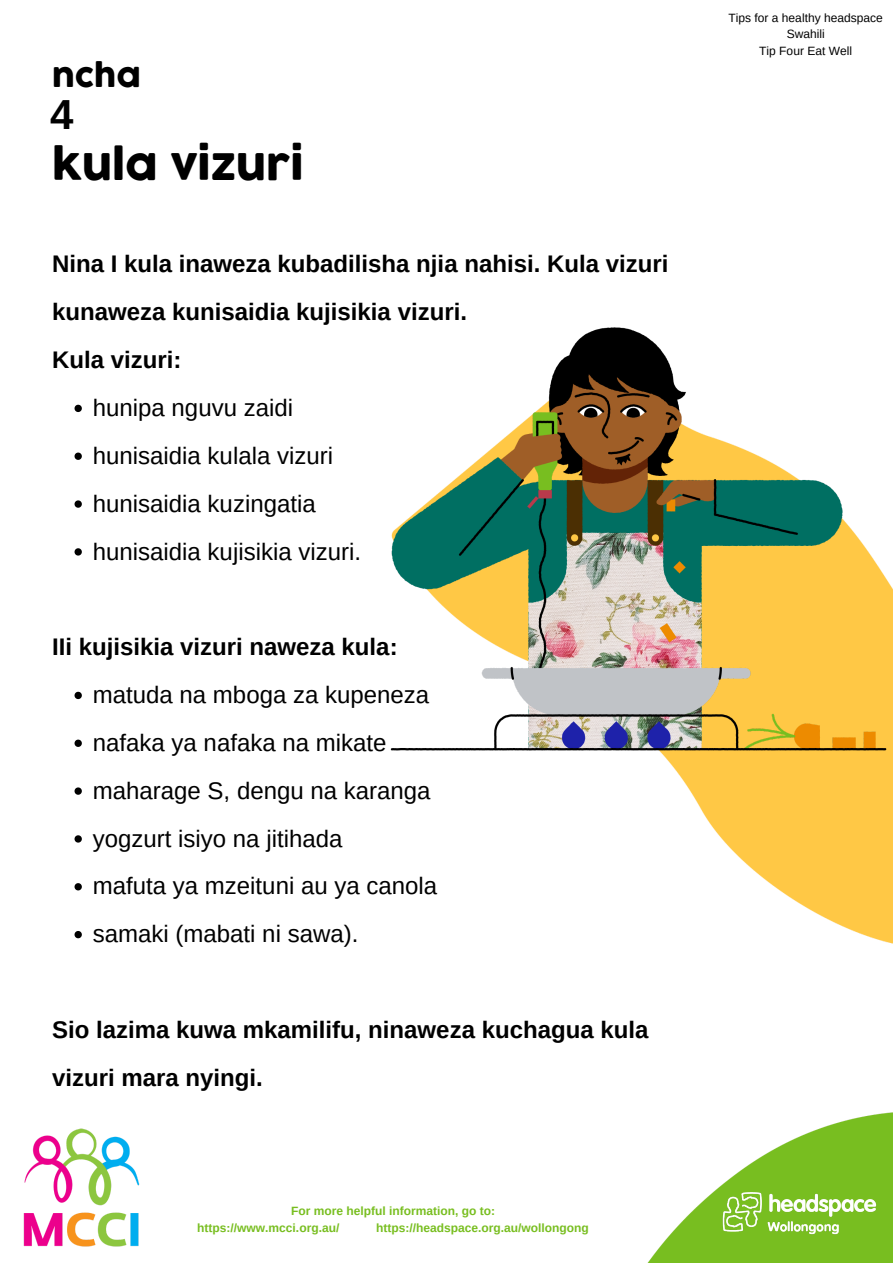
<style>
.page{position:relative;width:893px;height:1263px;background:#fff}
.page>*{position:absolute;margin:0;border:0;box-sizing:border-box;transform-origin:0 0}
.t1{font:42px "Cocogoose";color:#000}
.t2{font:700 42px "Arimo";color:#000}
.t3{font:31.5px "Cocogoose";color:#000}
.t4{font:24px "Arimo";color:#000}
.t5{font:700 24px/47.8px "Arimo";color:#000}
.t6{font:700 12px "Arimo";color:#78be20}
.t7{font:12px/16.4px "Arimo";color:#000;text-align:center}
</style>
<div class="page">
<img style="left:764px;top:879px;width:129px;height:65px">
<svg style="left:75px;top:405px;width:7px;height:7px"></svg>
<svg style="left:75px;top:453px;width:7px;height:7px"></svg>
<svg style="left:75px;top:500px;width:7px;height:8px"></svg>
<svg style="left:75px;top:548px;width:7px;height:7px"></svg>
<svg style="left:75px;top:692px;width:7px;height:7px"></svg>
<svg style="left:75px;top:740px;width:7px;height:7px"></svg>
<svg style="left:75px;top:787px;width:7px;height:8px"></svg>
<svg style="left:75px;top:835px;width:7px;height:7px"></svg>
<svg style="left:75px;top:883px;width:7px;height:7px"></svg>
<svg style="left:75px;top:931px;width:7px;height:7px"></svg>
<img style="left:647px;top:1112px;width:246px;height:151px">
<img style="left:390px;top:327px;width:503px;height:552px">
<img style="left:705px;top:1142px;width:188px;height:109px">
<img style="left:23px;top:1128px;width:117px;height:119px">
<p class="t3" style="left:52px;top:56px;width:90px">ncha</p>
<p class="t2" style="left:50px;top:91px;width:25px">4</p>
<p class="t1" style="left:52px;top:138px;width:253px">kula vizuri</p>
<p class="t5" style="left:52px;top:240px;width:618px">Nina I kula inaweza kubadilisha njia nahisi. Kula vizuri kunaweza kunisaidia kujisikia vizuri.</p>
<p class="t5" style="left:52px;top:336px;width:131px">Kula vizuri:</p>
<p class="t4" style="left:93px;top:394px;width:202px">hunipa nguvu zaidi</p>
<p class="t4" style="left:93px;top:442px;width:242px">hunisaidia kulala vizuri</p>
<p class="t4" style="left:93px;top:490px;width:224px">hunisaidia kuzingatia</p>
<p class="t4" style="left:93px;top:538px;width:270px">hunisaidia kujisikia vizuri.</p>
<p class="t5" style="left:52px;top:623px;width:347px">IIi kujisikia vizuri naweza kula:</p>
<p class="t4" style="left:93px;top:681px;width:338px">matuda na mboga za kupeneza</p>
<p class="t4" style="left:93px;top:729px;width:295px">nafaka ya nafaka na mikate</p>
<p class="t4" style="left:93px;top:777px;width:339px">maharage S, dengu na karanga</p>
<p class="t4" style="left:93px;top:825px;width:251px">yogzurt isiyo na jitihada</p>
<p class="t4" style="left:93px;top:873px;width:346px">mafuta ya mzeituni au ya canola</p>
<p class="t4" style="left:93px;top:920px;width:267px">samaki (mabati ni sawa).</p>
<p class="t5" style="left:52px;top:1006px;width:598px">Sio lazima kuwa mkamilifu, ninaweza kuchagua kula vizuri mara nyingi.</p>
<p class="t6" style="left:291px;top:1204px;width:206px">For more helpful information, go to:</p>
<p class="t6" style="left:197px;top:1221px;width:144px">https://www.mcci.org.au/</p>
<p class="t6" style="left:376px;top:1221px;width:214px">https://headspace.org.au/wollongong</p>
<p class="t7" style="left:728px;top:10px;width:156px">Tips for a healthy headspace<br>Swahili</p>
<p class="t7" style="left:759px;top:42px;width:94px">Tip Four Eat Well</p>
</div>
